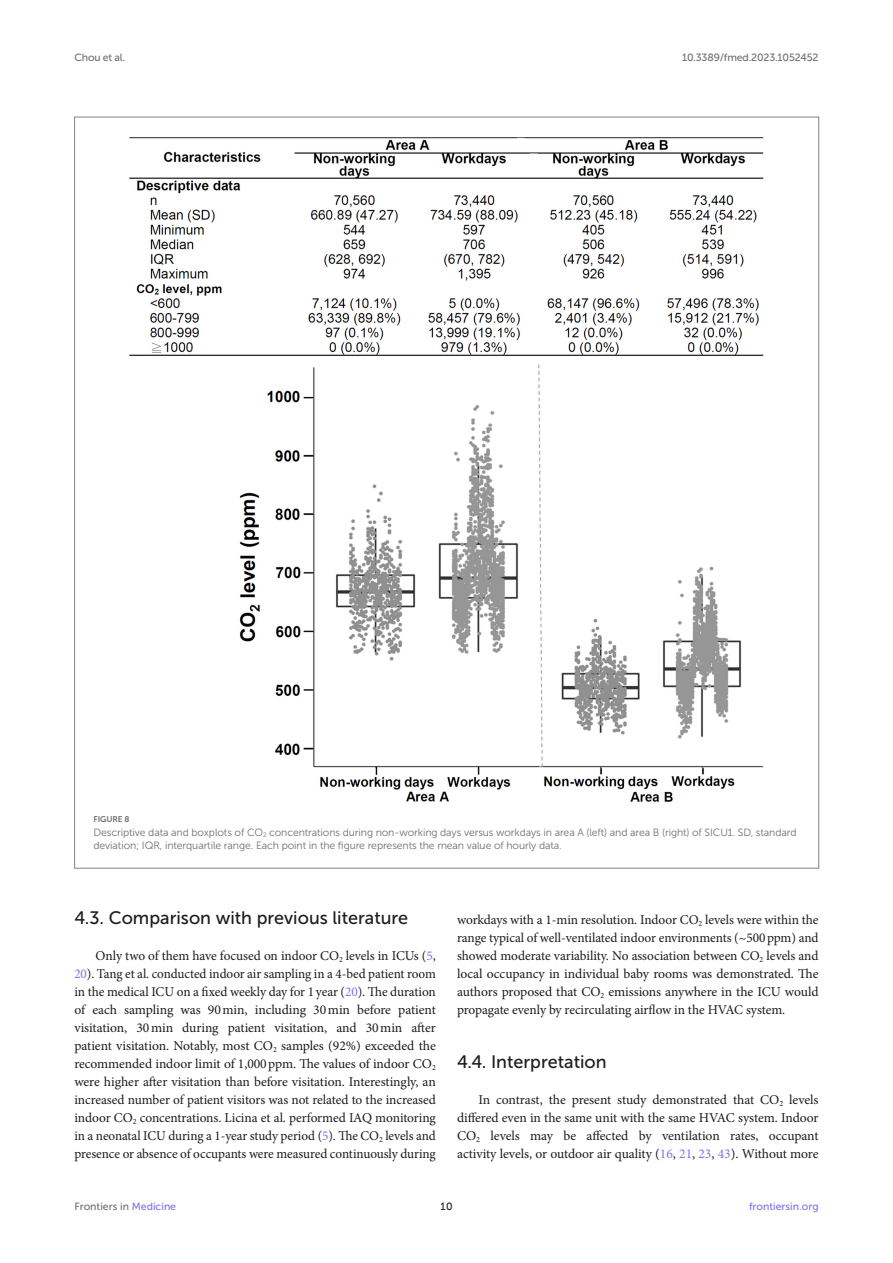
<style>
.page{position:relative;width:893px;height:1263px;background:#fff}
.page>*{position:absolute;margin:0;border:0;box-sizing:border-box;transform-origin:0 0}
.HEAD_2{font:18px "Museo Sans 500";color:#1b1c1b}
.TEXT_FLUSH{font:13.5px/18px "Minion Pro";letter-spacing:-.005em;color:#1b1c1b;text-align:justify}
.FIG_LEG{font:10.5px/13.5px "Museo Sans 300";letter-spacing:-.01em;color:#706f70}
.t1{font:10.5px "Museo Sans 500";letter-spacing:-.015em;color:#706f70}
.t2{font:10.5px "Museo Sans 500";color:#856df0}
.t3{font:10.5px "Museo Sans 500";color:#1b1c1b}
.FIG_HD{font:8.25px "Museo Sans 700";letter-spacing:-.01em;color:#706f70}
.s1{color:#856df0}
</style>
<div class="page">
<img style="left:129px;top:137px;width:635px;height:665px">
<p class="t1" style="left:74px;top:51px;width:52px">Chou et al.</p>
<p class="t1" style="left:682px;top:51px;width:138px">10.3389/fmed.2023.1052452</p>
<p class="FIG_HD" style="left:94px;top:815px;width:37px">FIGURE 8</p>
<p class="FIG_LEG" style="left:94px;top:825px;width:705px">Descriptive data and boxplots of CO<sub>2</sub> concentrations during non-working days versus workdays in area A (left) and area B (right) of SICU1. SD, standard deviation; IQR, interquartile range. Each point in the figure represents the mean value of hourly data.</p>
<p class="HEAD_2" style="left:74px;top:908px;width:335px">4.3. Comparison with previous literature</p>
<p class="TEXT_FLUSH" style="left:74px;top:947px;width:363px;text-indent:21px">Only two of them have focused on indoor CO<sub>2</sub> levels in ICUs (<span class="s1">5</span>, <span class="s1">20</span>). Tang et al. conducted indoor air sampling in a 4-bed patient room in the medical ICU on a fixed weekly day for 1year (<span class="s1">20</span>). The duration of each sampling was 90min, including 30min before patient visitation, 30min during patient visitation, and 30min after patient visitation. Notably, most CO<sub>2</sub> samples (92%) exceeded the recommended indoor limit of 1,000ppm. The values of indoor CO<sub>2 </sub>were higher after visitation than before visitation. Interestingly, an increased number of patient visitors was not related to the increased indoor CO<sub>2</sub> concentrations. Licina et al. performed IAQ monitoring in a neonatal ICU during a 1-year study period (<span class="s1">5</span>). The CO<sub>2</sub> levels and presence or absence of occupants were measured continuously during</p>
<p class="TEXT_FLUSH" style="left:457px;top:911px;width:363px">workdays with a 1-min resolution. Indoor CO<sub>2</sub> levels were within the range typical of well-ventilated indoor environments (~500ppm) and showed moderate variability. No association between CO<sub>2</sub> levels and local occupancy in individual baby rooms was demonstrated. The authors proposed that CO<sub>2</sub> emissions anywhere in the ICU would propagate evenly by recirculating airflow in the HVAC system.</p>
<p class="HEAD_2" style="left:457px;top:1052px;width:151px">4.4. Interpretation</p>
<p class="TEXT_FLUSH" style="left:457px;top:1091px;width:363px;text-indent:21px">In contrast, the present study demonstrated that CO<sub>2</sub> levels differed even in the same unit with the same HVAC system. Indoor CO<sub>2</sub> levels may be affected by ventilation rates, occupant activity levels, or outdoor air quality (<span class="s1">16</span>, <span class="s1">21</span>, <span class="s1">23</span>, <span class="s1">43</span>). Without more</p>
<p class="t1" style="left:74px;top:1200px;width:103px">Frontiers in <span class="s1">Medicine</span></p>
<p class="t3" style="left:440px;top:1200px;width:14px">10</p>
<p class="t2" style="left:749px;top:1200px;width:71px">frontiersin.org</p>
</div>
